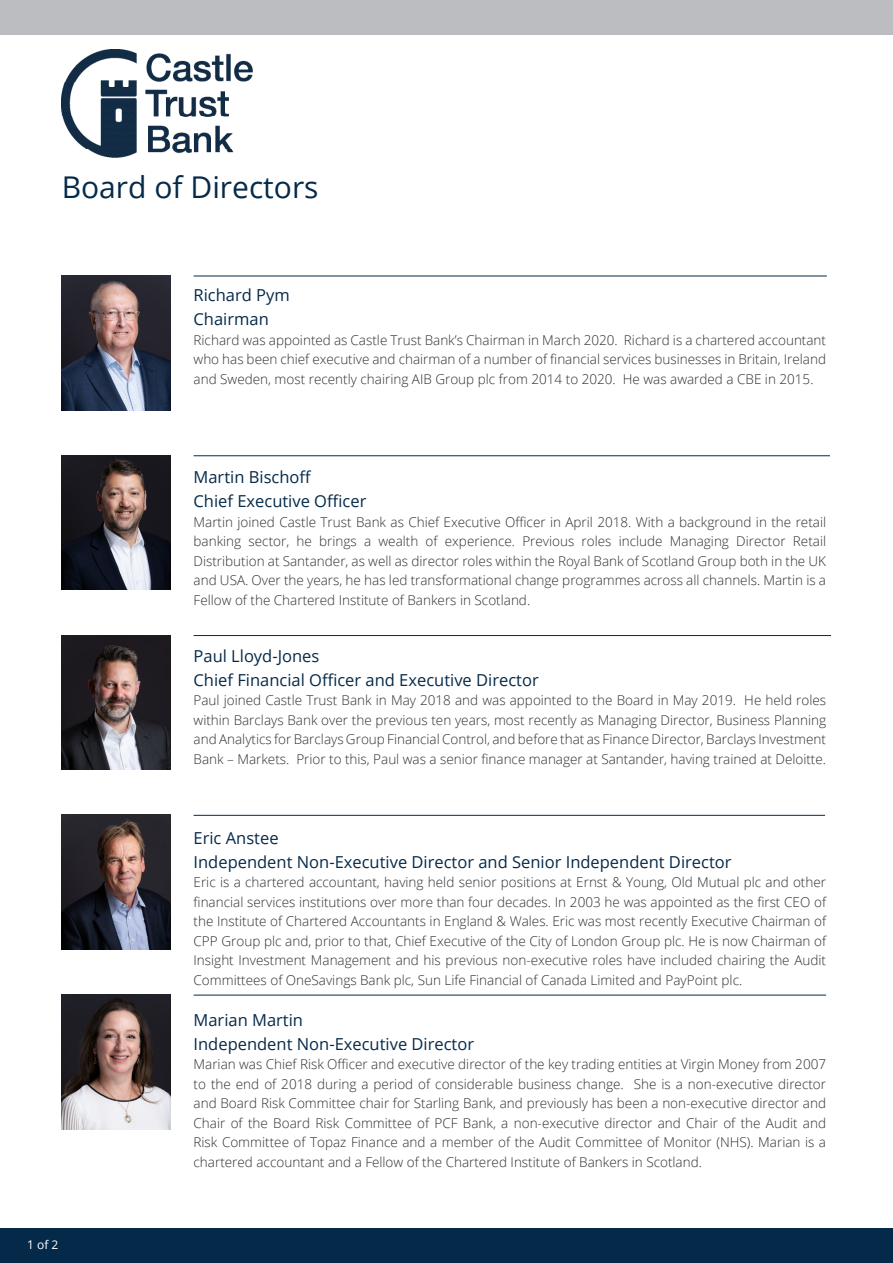
<style>
.page{position:relative;width:893px;height:1263px;background:#fff}
.page>*{position:absolute;margin:0;border:0;box-sizing:border-box;transform-origin:0 0}
.t1{font:30px "Open Sans";color:#052a49}
.t2{font:16.5px "Open Sans";color:#052a49}
.t3{font:300 13.5px/19.5px "Open Sans";color:#2d2e30;text-align:justify}
.t4{font:12px "Open Sans";color:#fff}
</style>
<div class="page">
<div style="left:0;top:0;width:893px;height:34px;background:#bcbdc0"></div>
<div style="left:0;top:1229px;width:893px;height:34px;background:#052a49"></div>
<hr style="left:194px;top:276px;width:633px;height:1px;background:#052a49">
<img style="left:62px;top:50px;width:190px;height:107px">
<img style="left:62px;top:276px;width:109px;height:134px">
<hr style="left:194px;top:455px;width:636px;height:1px;background:#052a49">
<img style="left:62px;top:455px;width:109px;height:135px">
<hr style="left:194px;top:635px;width:637px;height:1px;background:#052a49">
<img style="left:62px;top:635px;width:109px;height:135px">
<hr style="left:194px;top:815px;width:631px;height:1px;background:#052a49">
<img style="left:62px;top:815px;width:109px;height:134px">
<hr style="left:194px;top:995px;width:632px;height:1px;background:#052a49">
<img style="left:62px;top:995px;width:109px;height:134px">
<p class="t1" style="left:62px;top:166px;width:258px">Board of Directors</p>
<p class="t2" style="left:194px;top:284px;width:98px">Richard Pym</p>
<p class="t2" style="left:194px;top:308px;width:77px">Chairman</p>
<p class="t3" style="left:194px;top:329px;width:634px">Richard was appointed as Castle Trust Bank’s Chairman in March 2020. Richard is a chartered accountant who has been chief executive and chairman of a number of financial services businesses in Britain, Ireland and Sweden, most recently chairing AIB Group plc from 2014 to 2020. He was awarded a CBE in 2015.</p>
<p class="t2" style="left:194px;top:466px;width:119px">Martin Bischoff</p>
<p class="t2" style="left:194px;top:490px;width:174px">Chief Executive Officer</p>
<p class="t3" style="left:194px;top:512px;width:634px">Martin joined Castle Trust Bank as Chief Executive Officer in April 2018. With a background in the retail banking sector, he brings a wealth of experience. Previous roles include Managing Director Retail Distribution at Santander, as well as director roles within the Royal Bank of Scotland Group both in the UK and USA. Over the years, he has led transformational change programmes across all channels. Martin is a Fellow of the Chartered Institute of Bankers in Scotland.</p>
<p class="t2" style="left:194px;top:644px;width:127px">Paul Lloyd-Jones</p>
<p class="t2" style="left:194px;top:668px;width:347px">Chief Financial Officer and Executive Director</p>
<p class="t3" style="left:194px;top:690px;width:634px">Paul joined Castle Trust Bank in May 2018 and was appointed to the Board in May 2019. He held roles within Barclays Bank over the previous ten years, most recently as Managing Director, Business Planning and Analytics for Barclays Group Financial Control, and before that as Finance Director, Barclays Investment Bank – Markets. Prior to this, Paul was a senior finance manager at Santander, having trained at Deloitte.</p>
<p class="t4" style="left:27px;top:1236px;width:33px">1 of 2</p>
<p class="t2" style="left:194px;top:826px;width:87px">Eric Anstee</p>
<p class="t2" style="left:194px;top:850px;width:539px">Independent Non-Executive Director and Senior Independent Director</p>
<p class="t3" style="left:194px;top:872px;width:634px">Eric is a chartered accountant, having held senior positions at Ernst &amp; Young, Old Mutual plc and other financial services institutions over more than four decades. In 2003 he was appointed as the first CEO of the Institute of Chartered Accountants in England &amp; Wales. Eric was most recently Executive Chairman of CPP Group plc and, prior to that, Chief Executive of the City of London Group plc. He is now Chairman of Insight Investment Management and his previous non-executive roles have included chairing the Audit Committees of OneSavings Bank plc, Sun Life Financial of Canada Limited and PayPoint plc.</p>
<p class="t2" style="left:194px;top:1008px;width:111px">Marian Martin</p>
<p class="t2" style="left:194px;top:1032px;width:282px">Independent Non-Executive Director</p>
<p class="t3" style="left:194px;top:1054px;width:634px">Marian was Chief Risk Officer and executive director of the key trading entities at Virgin Money from 2007 to the end of 2018 during a period of considerable business change. She is a non-executive director and Board Risk Committee chair for Starling Bank, and previously has been a non-executive director and Chair of the Board Risk Committee of PCF Bank, a non-executive director and Chair of the Audit and Risk Committee of Topaz Finance and a member of the Audit Committee of Monitor (NHS). Marian is a chartered accountant and a Fellow of the Chartered Institute of Bankers in Scotland.</p>
</div>
